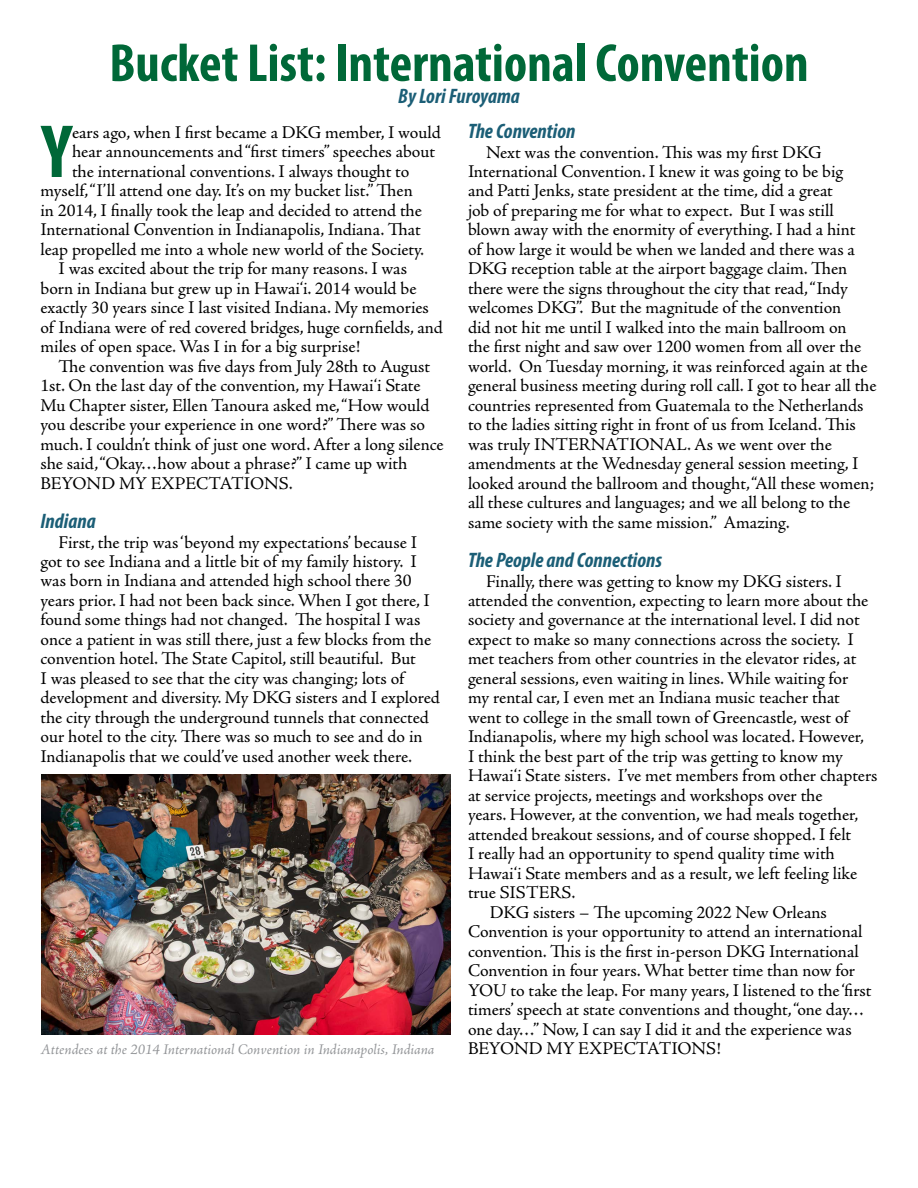
<style>
.page{position:relative;width:918px;height:1188px;background:#fff}
.page>*{position:absolute;margin:0;border:0;box-sizing:border-box;transform-origin:0 0}
.t1{font:700 condensed 75.9px "Myriad Pro";color:#006838}
.t2{font:700 condensed 54px "Myriad Pro";color:#006838}
.t3{font:italic 700 condensed 21px "Myriad Pro";color:#1b5e76}
.t4{font:18px/19.5px "Adobe Jenson Pro";letter-spacing:-.005em;color:#000}
.t5{font:italic 15px "Adobe Jenson Pro";letter-spacing:-.005em;color:#939598}
</style>
<div class="page">
<img style="left:41px;top:775px;width:409px;height:260px">
<h2 class="t2" style="left:109px;top:29px;width:701px">Bucket List: International Convention</h2>
<p class="t3" style="left:398px;top:83px;width:123px">By Lori Furoyama</p>
<h1 class="t1" style="left:42px;top:104px;width:32px">Y</h1>
<p class="t4" style="left:72px;top:123px;width:370px">ears ago, when I first became a DKG member, I would</p>
<p class="t4" style="left:72px;top:142px;width:364px">hear announcements and “first timers” speeches about</p>
<p class="t4" style="left:72px;top:162px;width:339px">the international conventions. I always thought to</p>
<p class="t4" style="left:41px;top:181px;width:374px">myself, “I’ll attend one day. It’s on my bucket list.” Then</p>
<p class="t4" style="left:41px;top:201px;width:383px">in 2014, I finally took the leap and decided to attend the</p>
<p class="t4" style="left:41px;top:220px;width:382px">International Convention in Indianapolis, Indiana. That</p>
<p class="t4" style="left:41px;top:240px;width:385px">leap propelled me into a whole new world of the Society.</p>
<p class="t4" style="left:59px;top:259px;width:350px">I was excited about the trip for many reasons. I was</p>
<p class="t4" style="left:41px;top:279px;width:378px">born in Indiana but grew up in Hawai‘i. 2014 would be</p>
<p class="t4" style="left:41px;top:298px;width:390px">exactly 30 years since I last visited Indiana. My memories</p>
<p class="t4" style="left:41px;top:318px;width:404px">of Indiana were of red covered bridges, huge cornfields, and</p>
<p class="t4" style="left:41px;top:337px;width:321px">miles of open space. Was I in for a big surprise!</p>
<p class="t4" style="left:59px;top:357px;width:373px">The convention was five days from July 28th to August</p>
<p class="t4" style="left:41px;top:376px;width:382px">1st. On the last day of the convention, my Hawai‘i State</p>
<p class="t4" style="left:41px;top:396px;width:390px">Mu Chapter sister, Ellen Tanoura asked me, “How would</p>
<p class="t4" style="left:41px;top:415px;width:386px">you describe your experience in one word?” There was so</p>
<p class="t4" style="left:41px;top:435px;width:405px">much. I couldn’t think of just one word. After a long silence</p>
<p class="t4" style="left:41px;top:454px;width:368px">she said, “Okay…how about a phrase?” I came up with</p>
<p class="t4" style="left:41px;top:474px;width:254px">BEYOND MY EXPECTATIONS.</p>
<p class="t3" style="left:40px;top:508px;width:57px">Indiana</p>
<p class="t4" style="left:40px;top:532px;width:401px;text-indent:18px">First, the trip was ‘beyond my expectations’ because I got to see Indiana and a little bit of my family history. I was born in Indiana and attended high school there 30 years prior. I had not been back since. When I got there, I found some things had not changed. The hospital I was once a patient in was still there, just a few blocks from the convention hotel. The State Capitol, still beautiful. But<br>I was pleased to see that the city was changing; lots of development and diversity. My DKG sisters and I explored the city through the underground tunnels that connected our hotel to the city. There was so much to see and do in Indianapolis that we could’ve used another week there.</p>
<p class="t5" style="left:40px;top:1041px;width:395px">Attendees at the 2014 International Convention in Indianapolis, Indiana</p>
<p class="t3" style="left:468px;top:118px;width:109px">The Convention</p>
<p class="t4" style="left:468px;top:142px;width:410px;text-indent:18px">Next was the convention. This was my first DKG International Convention. I knew it was going to be big<br>and Patti Jenks, state president at the time, did a great<br>job of preparing me for what to expect. But I was still blown away with the enormity of everything. I had a hint<br>of how large it would be when we landed and there was a DKG reception table at the airport baggage claim. Then there were the signs throughout the city that read, “Indy welcomes DKG”. But the magnitude of the convention<br>did not hit me until I walked into the main ballroom on<br>the first night and saw over 1200 women from all over the world. On Tuesday morning, it was reinforced again at the general business meeting during roll call. I got to hear all the countries represented from Guatemala to the Netherlands to the ladies sitting right in front of us from Iceland. This was truly INTERNATIONAL. As we went over the amendments at the Wednesday general session meeting, I looked around the ballroom and thought, “All these women; all these cultures and languages; and we all belong to the same society with the same mission.” Amazing.</p>
<p class="t3" style="left:468px;top:547px;width:196px">The People and Connections</p>
<p class="t4" style="left:486px;top:571px;width:357px">Finally, there was getting to know my DKG sisters. I</p>
<p class="t4" style="left:468px;top:591px;width:402px">attended the convention, expecting to learn more about the</p>
<p class="t4" style="left:468px;top:610px;width:393px">society and governance at the international level. I did not</p>
<p class="t4" style="left:468px;top:630px;width:387px">expect to make so many connections across the society. I</p>
<p class="t4" style="left:468px;top:649px;width:390px">met teachers from other countries in the elevator rides, at</p>
<p class="t4" style="left:468px;top:669px;width:382px">general sessions, even waiting in lines. While waiting for</p>
<p class="t4" style="left:468px;top:688px;width:373px">my rental car, I even met an Indiana music teacher that</p>
<p class="t4" style="left:468px;top:708px;width:382px">went to college in the small town of Greencastle, west of</p>
<p class="t4" style="left:468px;top:727px;width:398px">Indianapolis, where my high school was located. However,</p>
<p class="t4" style="left:468px;top:747px;width:377px">I think the best part of the trip was getting to know my</p>
<p class="t4" style="left:468px;top:766px;width:411px">Hawai‘i State sisters. I’ve met members from other chapters</p>
<p class="t4" style="left:468px;top:786px;width:356px">at service projects, meetings and workshops over the</p>
<p class="t4" style="left:468px;top:805px;width:392px">years. However, at the convention, we had meals together,</p>
<p class="t4" style="left:468px;top:825px;width:385px">attended breakout sessions, and of course shopped. I felt</p>
<p class="t4" style="left:468px;top:844px;width:368px">I really had an opportunity to spend quality time with</p>
<p class="t4" style="left:468px;top:864px;width:391px">Hawai‘i State members and as a result, we left feeling like</p>
<p class="t4" style="left:468px;top:883px;width:109px">true SISTERS.</p>
<p class="t4" style="left:490px;top:903px;width:339px">DKG sisters – The upcoming 2022 New Orleans</p>
<p class="t4" style="left:468px;top:922px;width:396px">Convention is your opportunity to attend an international</p>
<p class="t4" style="left:468px;top:942px;width:392px">convention. This is the first in-person DKG International</p>
<p class="t4" style="left:468px;top:961px;width:389px">Convention in four years. What better time than now for</p>
<p class="t4" style="left:468px;top:981px;width:405px">YOU to take the leap. For many years, I listened to the ‘first</p>
<p class="t4" style="left:468px;top:1000px;width:398px">timers’ speech at state conventions and thought, “one day…</p>
<p class="t4" style="left:468px;top:1020px;width:385px">one day…” Now, I can say I did it and the experience was</p>
<p class="t4" style="left:468px;top:1039px;width:255px">BEYOND MY EXPECTATIONS!</p>
</div>
